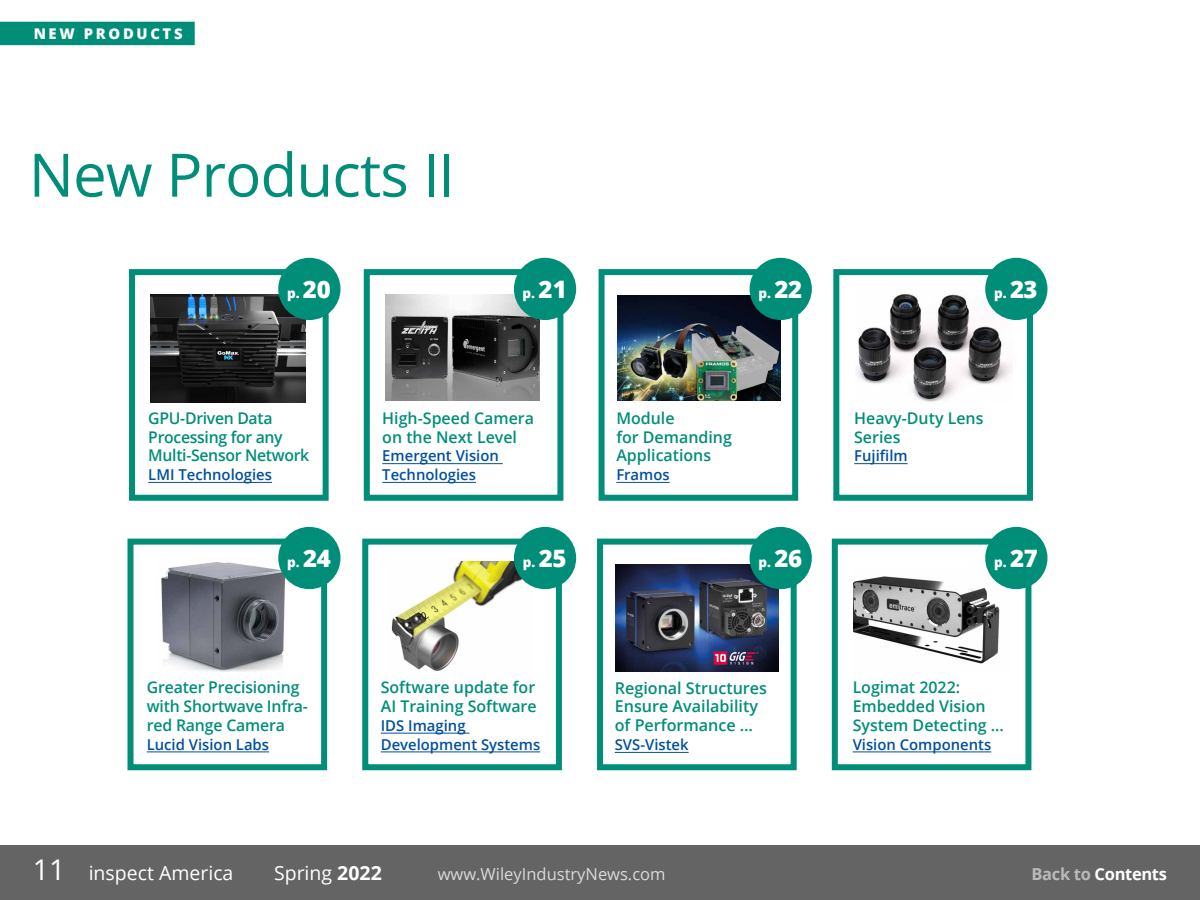
<style>
.page{position:relative;width:1200px;height:900px;background:#fff}
.page>*{position:absolute;margin:0;border:0;box-sizing:border-box;transform-origin:0 0}
.t1{font:60px "Open Sans";letter-spacing:-.015em;color:#008e79}
.t2{font:19.5px "Open Sans";color:#fff}
.t3{font:18px "Open Sans";color:#fff}
.t4{font:16.5px "Open Sans";color:#dadada}
.t5{font:700 16.5px "Open Sans";letter-spacing:-.02em;color:#fff}
.t6{font:600 16.27px/18.9px "Open Sans";color:#008e79}
.t7{font:600 16.12px/18.8px "Open Sans";color:#008e79}
.t8{font:600 16.12px/18.8px "Open Sans";letter-spacing:-.02em;color:#008e79}
.t9{font:600 15px/18.8px "Open Sans";color:#004f9f}
.t10{font:800 14.77px "Open Sans";letter-spacing:.18em;color:#fff}
.t11{font:800 13.5px "Open Sans";color:#fff}
.s1{font-size:24px}
.s2{font-size:28.5px}
.s3{font-weight:700}
.s4{color:#b9b9b9}
</style>
<div class="page">
<div style="left:0;top:845px;width:1200px;height:55px;background:#646464"></div>
<div style="left:0;top:22px;width:195px;height:23px;background:#008e79"></div>
<img style="left:151px;top:295px;width:155px;height:107px">
<hr style="left:148px;top:482px;width:124px;height:1px;background:#004f9f">
<div style="left:129px;top:269px;width:200px;height:232px;border:6px solid #008e79"></div>
<img style="left:386px;top:295px;width:154px;height:105px">
<div style="left:364px;top:269px;width:199px;height:232px;border:6px solid #008e79"></div>
<hr style="left:382px;top:463px;width:121px;height:1px;background:#004f9f">
<hr style="left:382px;top:482px;width:94px;height:1px;background:#004f9f">
<img style="left:617px;top:296px;width:163px;height:104px">
<div style="left:599px;top:269px;width:199px;height:232px;border:6px solid #008e79"></div>
<hr style="left:616px;top:482px;width:54px;height:1px;background:#004f9f">
<div style="left:128px;top:539px;width:199px;height:231px;border:6px solid #008e79"></div>
<img style="left:161px;top:562px;width:126px;height:110px">
<hr style="left:147px;top:752px;width:122px;height:1px;background:#004f9f">
<div style="left:362px;top:539px;width:200px;height:231px;border:6px solid #008e79"></div>
<img style="left:391px;top:562px;width:142px;height:109px">
<hr style="left:381px;top:733px;width:89px;height:1px;background:#004f9f">
<hr style="left:381px;top:752px;width:159px;height:1px;background:#004f9f">
<div style="left:597px;top:539px;width:200px;height:231px;border:6px solid #008e79"></div>
<img style="left:615px;top:564px;width:163px;height:108px">
<hr style="left:615px;top:752px;width:74px;height:1px;background:#004f9f">
<div style="left:832px;top:539px;width:199px;height:231px;border:6px solid #008e79"></div>
<img style="left:854px;top:570px;width:156px;height:94px">
<hr style="left:853px;top:752px;width:138px;height:1px;background:#004f9f">
<div style="left:278px;top:258px;width:63px;height:62px;background:#008e79;border-radius:50%"></div>
<div style="left:514px;top:258px;width:62px;height:62px;background:#008e79;border-radius:50%"></div>
<div style="left:750px;top:258px;width:62px;height:62px;background:#008e79;border-radius:50%"></div>
<div style="left:278px;top:527px;width:63px;height:62px;background:#008e79;border-radius:50%"></div>
<div style="left:514px;top:527px;width:62px;height:62px;background:#008e79;border-radius:50%"></div>
<div style="left:750px;top:527px;width:62px;height:62px;background:#008e79;border-radius:50%"></div>
<div style="left:985px;top:527px;width:62px;height:62px;background:#008e79;border-radius:50%"></div>
<hr style="left:854px;top:463px;width:54px;height:1px;background:#004f9f">
<img style="left:856px;top:294px;width:156px;height:108px">
<div style="left:833px;top:269px;width:200px;height:232px;border:6px solid #008e79"></div>
<div style="left:985px;top:258px;width:62px;height:62px;background:#008e79;border-radius:50%"></div>
<p class="t10" style="left:34px;top:22px;width:76px">NEW PROD</p>
<p class="t10" style="left:137px;top:22px;width:48px">UCTS</p>
<h1 class="t1" style="left:29px;top:134px;width:428px">New Products II</h1>
<p class="t11" style="left:287px;top:283px;width:45px">p. <span class="s1">20</span></p>
<p class="t11" style="left:523px;top:283px;width:46px">p. <span class="s1">21</span></p>
<p class="t11" style="left:759px;top:283px;width:45px">p. <span class="s1">22</span></p>
<p class="t8" style="left:148px;top:408px;width:162px">GPU-Driven Data<br>Processing for any<br>Multi-Sensor Network</p>
<p class="t9" style="left:148px;top:465px;width:125px">LMI Technologies</p>
<p class="t7" style="left:382px;top:408px;width:153px">High-Speed Camera on the Next Level</p>
<p class="t9" style="left:382px;top:446px;width:118px">Emergent Vision<br>Technologies</p>
<p class="t7" style="left:616px;top:408px;width:117px">Module<br>for Demanding<br>Applications</p>
<p class="t9" style="left:616px;top:465px;width:55px">Framos</p>
<p class="t11" style="left:994px;top:283px;width:45px">p. <span class="s1">23</span></p>
<p class="t7" style="left:854px;top:408px;width:131px">Heavy-Duty Lens<br>Series</p>
<p class="t9" style="left:854px;top:446px;width:55px">Fujifilm</p>
<p class="t11" style="left:287px;top:552px;width:45px">p. <span class="s1">24</span></p>
<p class="t11" style="left:523px;top:552px;width:45px">p. <span class="s1">25</span></p>
<p class="t11" style="left:758px;top:552px;width:45px">p. <span class="s1">26</span></p>
<p class="t11" style="left:994px;top:552px;width:45px">p. <span class="s1">27</span></p>
<p class="t7" style="left:147px;top:678px;width:161px">Greater Precisioning with Shortwave Infra&shy;red Range Camera</p>
<p class="t9" style="left:147px;top:735px;width:124px">Lucid Vision Labs</p>
<p class="t7" style="left:381px;top:678px;width:157px">Software update for<br>AI Training Software</p>
<p class="t9" style="left:381px;top:716px;width:161px">IDS Imaging<br>Development Systems</p>
<p class="t6" style="left:615px;top:678px;width:154px">Regional Structures<br>Ensure Availability of Performance …</p>
<p class="t9" style="left:615px;top:735px;width:75px">SVS-Vistek</p>
<p class="t7" style="left:853px;top:678px;width:153px">Logimat 2022:<br>Embedded Vision<br>System Detecting …</p>
<p class="t9" style="left:853px;top:735px;width:140px">Vision Components</p>
<p class="t3" style="left:33px;top:862px;width:180px"><span class="s2">11</span> inspect America</p>
<p class="t2" style="left:89px;top:859px;width:146px">inspect America</p>
<p class="t2" style="left:274px;top:859px;width:109px">Spring <span class="s3">2022</span></p>
<p class="t4" style="left:438px;top:862px;width:229px">www.WileyIndustryNews.com</p>
<p class="t5" style="left:1032px;top:862px;width:137px"><span class="s4">Back to</span> Contents</p>
</div>
